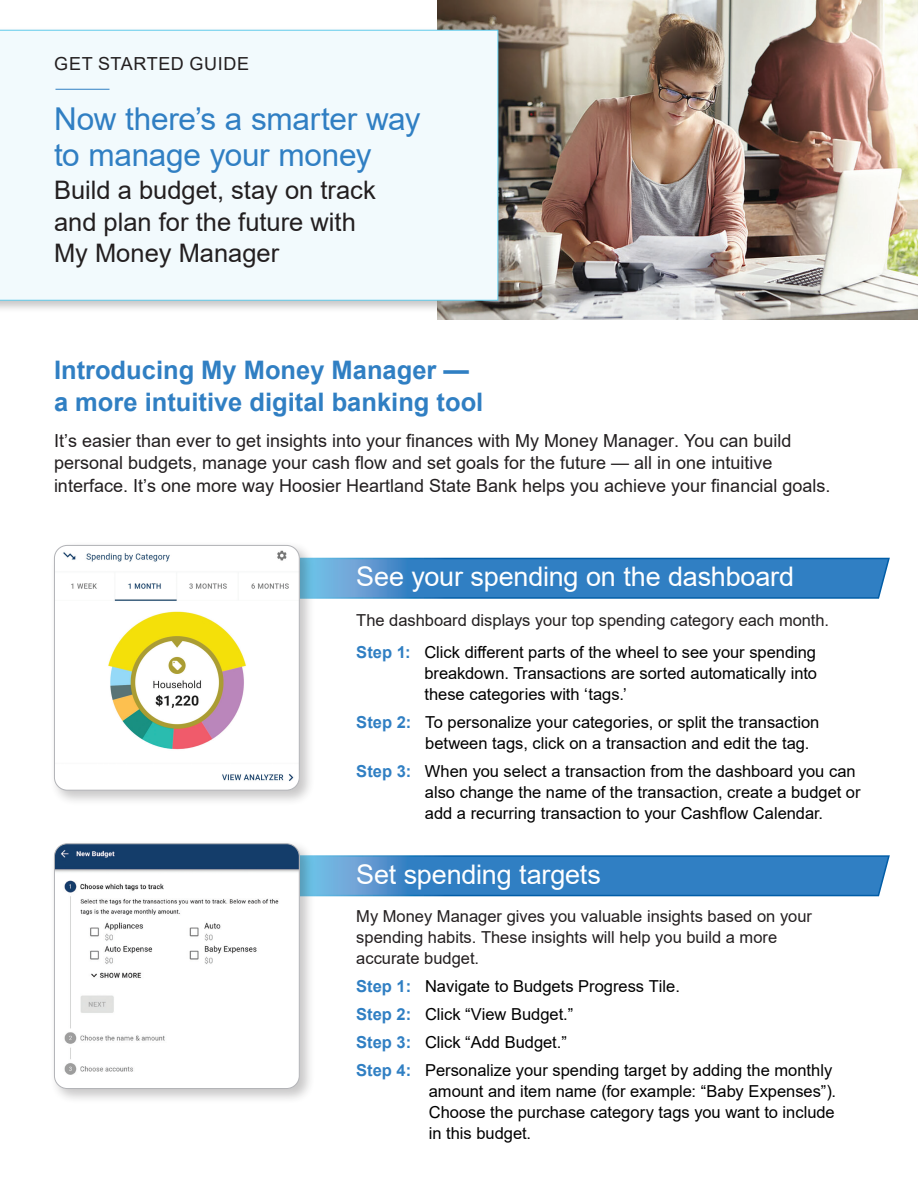
<style>
.page{position:relative;width:918px;height:1188px;background:#fff}
.page>*{position:absolute;margin:0;border:0;box-sizing:border-box;transform-origin:0 0}
.t1{font:31.5px/36px "Arial";letter-spacing:-.01em;color:#307fc3}
.blue_band_headers{font:27px "Arial";letter-spacing:-.005em;color:#fff}
.t2{font:25.5px/31.5px "Arial";color:#231f20}
.t3{font:700 25.5px/31.5px "Arial";color:#307fc3}
.t4{font:18px/22.5px "Arial";color:#231f20}
.t5{font:18px "Arial";letter-spacing:.035em;color:#231f20}
.step_bullets{font:16.5px/21px "Arial";color:#000}
.step_bullets-2{font:16.5px/21px "Arial";color:#231f20}
.bullet_header_copy{font:16.5px "Arial";color:#231f20}
.s1{font-weight:700;color:#307fc3}
</style>
<div class="page">
<svg style="left:315px;top:557px;width:575px;height:42px;background:#3b86c5"></svg>
<svg style="left:315px;top:855px;width:575px;height:42px;background:#3b86c5"></svg>
<img style="left:437px;top:0;width:481px;height:320px">
<div style="left:0;top:27px;width:511px;height:286px;background:#231f20;opacity:.25"></div>
<div style="left:0;top:30px;width:498px;height:271px;background:#f2fafd"></div>
<hr style="left:56px;top:89px;width:54px;height:1px;background:#307fc3">
<div style="left:50px;top:839px;width:265px;height:266px;background:#231f20;opacity:.25"></div>
<img style="left:54px;top:844px;width:245px;height:244px">
<div style="left:54px;top:843px;width:246px;height:246px;border:1px solid #b2b3b7;border-radius:13px"></div>
<div style="left:50px;top:541px;width:265px;height:265px;background:#231f20;opacity:.25"></div>
<img style="left:54px;top:545px;width:245px;height:245px">
<div style="left:54px;top:545px;width:246px;height:246px;border:1px solid #b2b3b7;border-radius:13px"></div>
<p class="t5" style="left:54px;top:51px;width:196px">GET STARTED GUIDE</p>
<p class="t1" style="left:54px;top:100px;width:368px">Now there’s a smarter way to manage your money</p>
<p class="t2" style="left:54px;top:174px;width:323px">Build a budget, stay on track and plan for the future with<br>My Money Manager</p>
<p class="t3" style="left:54px;top:355px;width:431px">Introducing My Money Manager — a more intuitive digital banking tool</p>
<p class="t4" style="left:54px;top:429px;width:778px">It’s easier than ever to get insights into your finances with My Money Manager. You can build personal budgets, manage your cash flow and set goals for the future — all in one intuitive interface. It’s one more way Hoosier Heartland State Bank helps you achieve your financial goals.</p>
<p class="blue_band_headers" style="left:356px;top:558px;width:439px">See your spending on the dashboard</p>
<p class="bullet_header_copy" style="left:356px;top:609px;width:474px">The dashboard displays your top spending category each month.</p>
<p class="step_bullets" style="left:424px;top:641px;width:394px;text-align:justify;text-indent:-68px"><span class="s1">Step 1:</span> Click different parts of the wheel to see your spending breakdown. Transactions are sorted automatically into these categories with ‘tags.’</p>
<p class="step_bullets" style="left:425px;top:711px;width:396px;text-indent:-69px"><span class="s1">Step 2:</span> To personalize your categories, or split the transaction between tags, click on a transaction and edit the tag.</p>
<p class="step_bullets" style="left:425px;top:760px;width:437px;text-indent:-69px"><span class="s1">Step 3:</span> When you select a transaction from the dashboard you can also change the name of the transaction, create a budget or add a recurring transaction to your Cashflow Calendar.</p>
<p class="blue_band_headers" style="left:356px;top:856px;width:246px">Set spending targets</p>
<p class="step_bullets-2" style="left:356px;top:906px;width:457px">My Money Manager gives you valuable insights based on your spending habits. These insights will help you build a more accurate budget.</p>
<p class="step_bullets" style="left:356px;top:972px;width:477px;line-height:28px"><span class="s1">Step 1:</span> Navigate to Budgets Progress Tile.<br><span class="s1">Step 2:</span> Click “View Budget.”<br><span class="s1">Step 3:</span> Click “Add Budget.”<br><span class="s1">Step 4:</span> Personalize your spending target by adding the monthly</p>
<p class="step_bullets" style="left:429px;top:1081px;width:409px;text-align:justify">amount and item name (for example: “Baby Expenses”).<br>Choose the purchase category tags you want to include in this budget.</p>
</div>
